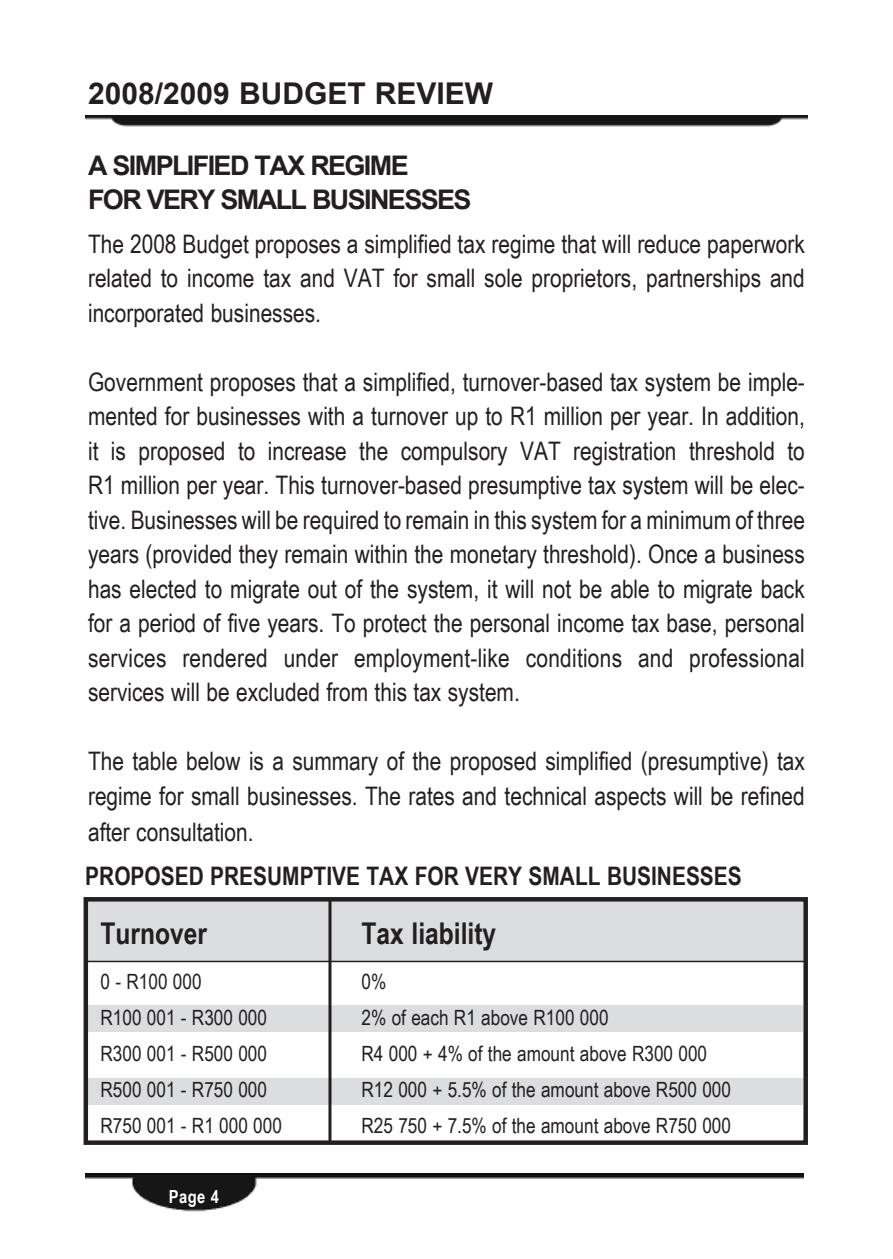
<style>
.page{position:relative;width:893px;height:1259px;background:#fff}
.page>*{position:absolute;margin:0;border:0;box-sizing:border-box;transform-origin:0 0}
.t1{font:700 30px "Arial";color:#231f20}
.t2{font:700 30px "Arial Narrow";color:#231f20}
.t3{font:700 27px "Arial";letter-spacing:-.06em;color:#231f20}
.t4{font:25.5px/34.5px "Arial Narrow";color:#231f20;text-align:justify}
.t5{font:700 25.5px "Arial Narrow";color:#231f20}
.t6{font:21px "Arial Narrow";color:#231f20}
.t7{font:700 18px "Arial Narrow";color:#fff}
</style>
<div class="page">
<img style="left:85px;top:1174px;width:718px;height:38px">
<img style="left:85px;top:115px;width:723px;height:12px">
<div style="left:86px;top:1005px;width:717px;height:26px;background:#dcdddf"></div>
<div style="left:86px;top:1079px;width:717px;height:26px;background:#dcdddf"></div>
<div style="left:87px;top:900px;width:718px;height:61px;background:#dcdddf"></div>
<div style="left:84px;top:897px;width:724px;height:248px;border:4px solid #231f20"></div>
<hr style="left:328px;top:899px;width:3px;height:242px;background:#231f20">
<hr style="left:86px;top:960px;width:720px;height:2px;background:#231f20">
<p class="t1" style="left:88px;top:77px;width:407px">2008/2009 BUDGET REVIEW</p>
<p class="t3" style="left:88px;top:150px;width:41px">A SIMP</p>
<p class="t3" style="left:172px;top:150px;width:50px">LIFIED</p>
<p class="t3" style="left:255px;top:150px;width:73px">TAX REGIME</p>
<p class="t3" style="left:88px;top:184px;width:152px">FORVERY SMA</p>
<p class="t3" style="left:276px;top:184px;width:53px">LL BUSINESSES</p>
<p class="t4" style="left:88px;top:226px;width:718px">The 2008 Budget proposes a simplified tax regime that will reduce paperwork related to income tax and VAT for small sole proprietors, partnerships and incorporated businesses.</p>
<p class="t4" style="left:88px;top:364px;width:718px">Government proposes that a simplified, turnover-based tax system be imple&shy;mented for businesses with a turnover up to R1 million per year. In addition, it is proposed to increase the compulsory VAT registration threshold to R1 million per year. This turnover-based presumptive tax system will be elec&shy;tive. Businesses will be required to remain in this system for a minimum of three years (provided they remain within the monetary threshold). Once a business has elected to migrate out of the system, it will not be able to migrate back for a period of five years. To protect the personal income tax base, personal services rendered under employment-like conditions and professional services will be excluded from this tax system.</p>
<p class="t4" style="left:88px;top:743px;width:718px;line-height:35.4px">The table below is a summary of the proposed simplified (presumptive) tax regime for small businesses. The rates and technical aspects will be refined after consultation.</p>
<p class="t5" style="left:85px;top:861px;width:658px">PROPOSED PRESUMPTIVE TAX FOR VERY SMALL BUSINESSES</p>
<p class="t2" style="left:101px;top:915px;width:108px">TURNOVER</p>
<p class="t2" style="left:362px;top:915px;width:136px">TAX LIABILITY</p>
<p class="t6" style="left:101px;top:969px;width:103px">0 - R100 000</p>
<p class="t6" style="left:362px;top:969px;width:26px">0%</p>
<p class="t6" style="left:101px;top:1005px;width:168px">R100 001 - R300 000</p>
<p class="t6" style="left:362px;top:1005px;width:249px">2% of each R1 above R100 000</p>
<p class="t6" style="left:101px;top:1041px;width:168px">R300 001 - R500 000</p>
<p class="t6" style="left:362px;top:1041px;width:347px">R4 000 + 4% of the amount above R300 000</p>
<p class="t6" style="left:100px;top:1077px;width:168px">R500 001 - R750 000</p>
<p class="t6" style="left:361px;top:1077px;width:371px">R12 000 + 5.5% of the amount above R500 000</p>
<p class="t6" style="left:100px;top:1113px;width:183px">R750 001 - R1 000 000</p>
<p class="t6" style="left:361px;top:1113px;width:371px">R25 750 + 7.5% of the amount above R750 000</p>
<p class="t7" style="left:169px;top:1185px;width:52px">PAGE 4</p>
</div>
